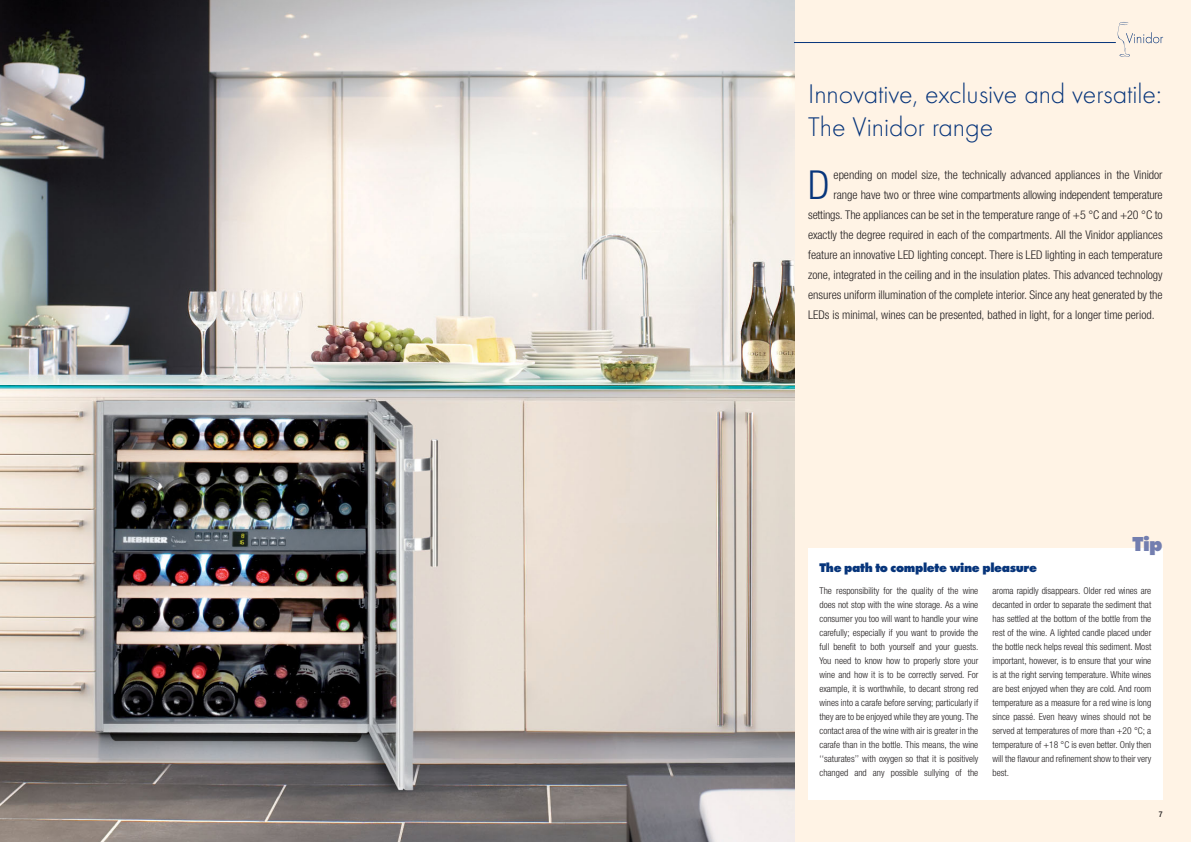
<style>
.page{position:relative;width:1191px;height:842px;background:#fff}
.page>*{position:absolute;margin:0;border:0;box-sizing:border-box;transform-origin:0 0}
.t1{font:300 condensed 40px "Helvetica Neue LTW1 G";color:#07357b}
.t2{font:300 28px/33px "Futura";color:#07357b}
.t3{font:700 expanded 21px "Futura";color:#737eaf}
.t4{font:700 expanded 13px "Futura";letter-spacing:-.03em;color:#07357b}
.t5{font:300 condensed 12px "Helvetica Neue LTW1 G";color:#231f20}
.t6{font:300 condensed 9.5px/14px "Helvetica Neue LTW1 G";color:#231f20;text-align:justify}
.t7{font:500 condensed 8px "Helvetica Neue LTW1 G";color:#231f20}
</style>
<div class="page">
<div style="left:794px;top:0;width:397px;height:842px;background:#fff3e5"></div>
<img style="left:0;top:0;width:794px;height:842px">
<div style="left:808px;top:548px;width:354px;height:251px;background:#fff"></div>
<hr style="left:794px;top:42px;width:321px;height:1px;background:#07357b">
<img style="left:1117px;top:22px;width:47px;height:35px">
<h2 class="t2" style="left:808px;top:79px;width:355px">Innovative, exclusive and versatile:<br>The Vinidor range</h2>
<h1 class="t1" style="left:808px;top:170px;width:23px">D</h1>
<p class="t5" style="left:833px;top:170px;width:330px">epending on model size, the technically advanced appliances in the Vinidor</p>
<p class="t5" style="left:833px;top:190px;width:330px">range have two or three wine compartments allowing independent temperature</p>
<p class="t5" style="left:808px;top:210px;width:356px">settings. The appliances can be set in the temperature range of +5 °C and +20 °C to</p>
<p class="t5" style="left:808px;top:230px;width:356px">exactly the degree required in each of the compartments. All the Vinidor appliances</p>
<p class="t5" style="left:808px;top:250px;width:356px">feature an innovative LED lighting concept. There is LED lighting in each temperature</p>
<p class="t5" style="left:808px;top:270px;width:356px">zone, integrated in the ceiling and in the insulation plates. This advanced technology</p>
<p class="t5" style="left:808px;top:290px;width:356px">ensures uniform illumination of the complete interior. Since any heat generated by the</p>
<p class="t5" style="left:808px;top:310px;width:348px">LEDs is minimal, wines can be presented, bathed in light, for a longer time period.</p>
<h3 class="t3" style="left:1132px;top:535px;width:32px">Tip</h3>
<h3 class="t4" style="left:819px;top:562px;width:219px">The path to complete wine pleasure</h3>
<p class="t6" style="left:819px;top:585px;width:160px">The responsibility for the quality of the wine does not stop with the wine storage. As a wine consumer you too will want to handle your wine carefully; especially if you want to provide the full benefit to both yourself and your guests.<br>You need to know how to properly store your wine and how it is to be correctly served. For example, it is worthwhile, to decant strong red wines into a carafe before serving; particularly if they are to be enjoyed while they are young. The contact area of the wine with air is greater in the carafe than in the bottle. This means, the wine ‘‘saturates’’ with oxygen so that it is positively changed and any possible sullying of the</p>
<p class="t6" style="left:992px;top:585px;width:160px">aroma rapidly disappears. Older red wines are decanted in order to separate the sediment that has settled at the bottom of the bottle from the rest of the wine. A lighted candle placed under the bottle neck helps reveal this sediment. Most important, however, is to ensure that your wine is at the right serving temperature. White wines are best enjoyed when they are cold. And room temperature as a measure for a red wine is long since passé. Even heavy wines should not be served at temperatures of more than +20 °C; a temperature of +18 °C is even better. Only then will the flavour and refinement show to their very best.</p>
<p class="t7" style="left:1158px;top:811px;width:5px">7</p>
</div>
